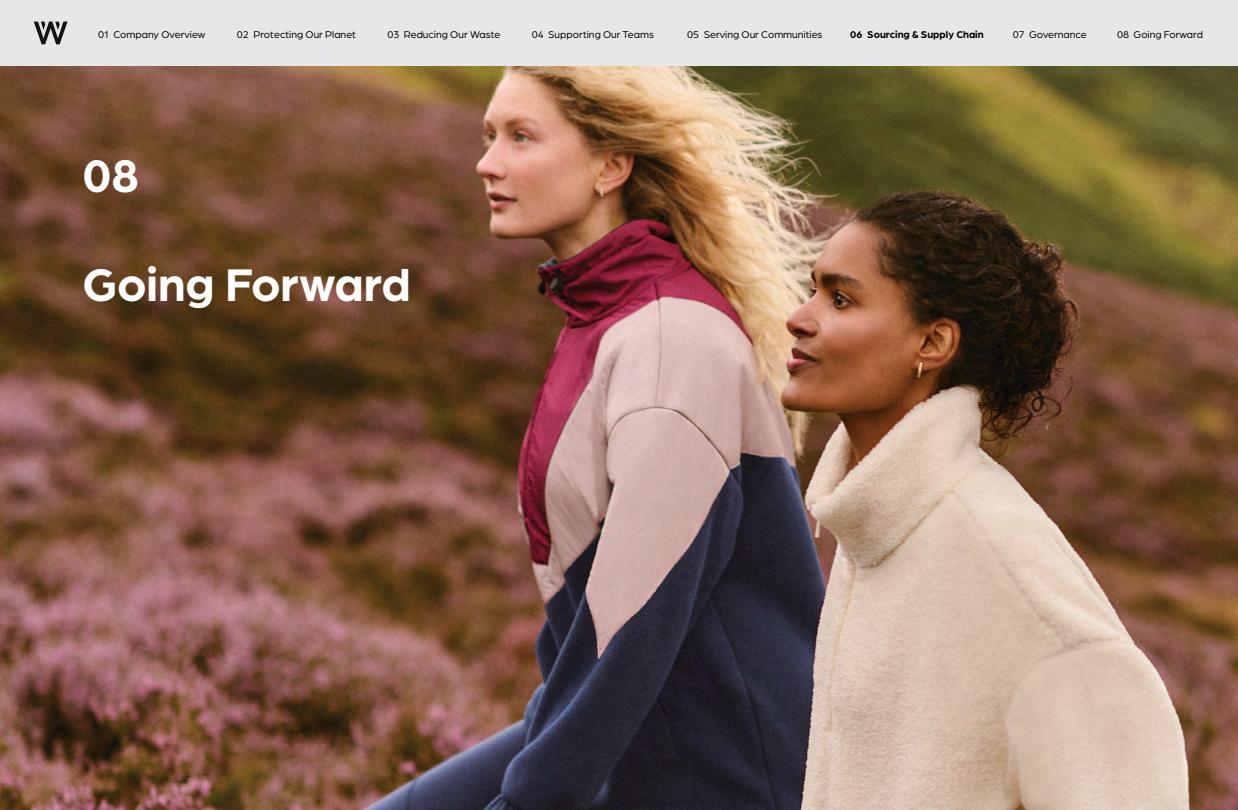
<style>
.page{position:relative;width:1238px;height:810px;background:#fff}
.page>*{position:absolute;margin:0;border:0;box-sizing:border-box;transform-origin:0 0}
.t1{font:700 48.75px "Arboria";letter-spacing:-.01em;color:#fff}
.t2{font:10.5px "Arboria";color:#000}
.t3{font:700 10.5px "Arboria";color:#000}
</style>
<div class="page">
<img style="left:0;top:66px;width:1238px;height:744px">
<div style="left:0;top:0;width:1238px;height:66px;background:#e6e7e8"></div>
<svg style="left:34px;top:22px;width:34px;height:22px"></svg>
<p class="t2" style="left:98px;top:28px;width:109px">01 Company Overview</p>
<p class="t2" style="left:237px;top:28px;width:121px">02 Protecting Our Planet</p>
<p class="t2" style="left:387px;top:28px;width:114px">03 Reducing Our Waste</p>
<p class="t2" style="left:531px;top:28px;width:124px">04 Supporting Our Teams</p>
<p class="t2" style="left:687px;top:28px;width:137px">05 Serving Our Communities</p>
<p class="t3" style="left:850px;top:27px;width:135px">06 Sourcing &amp; Supply Chain</p>
<p class="t2" style="left:1012px;top:28px;width:75px">07 Governance</p>
<p class="t2" style="left:1117px;top:28px;width:88px">08 Going Forward</p>
<h1 class="t1" style="left:82px;top:142px;width:58px">08</h1>
<h1 class="t1" style="left:82px;top:252px;width:330px">Going Forward</h1>
</div>
